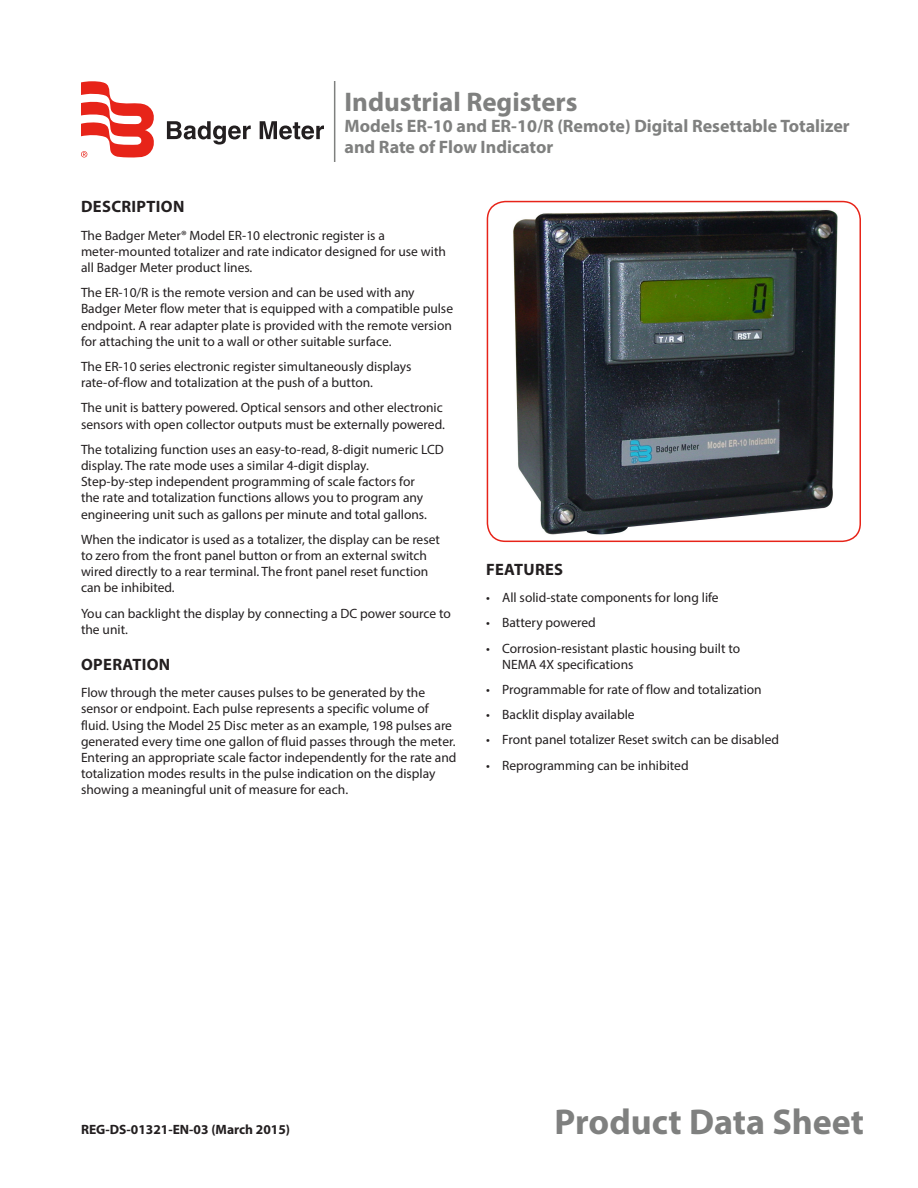
<style>
.page{position:relative;width:918px;height:1188px;background:#fff}
.page>*{position:absolute;margin:0;border:0;box-sizing:border-box;transform-origin:0 0}
.Cover_DocType{font:700 36px "Myriad Pro";color:#7f807f}
.Cover_ProdName_1st_L{font:700 27px "Myriad Pro";color:#7f807f}
.Cover_ProdName_2nd_L{font:700 18px/21px "Myriad Pro";color:#7f807f}
.Heading_1{font:700 16.5px "Myriad Pro";letter-spacing:.02em;color:#231f20}
.Body{font:13.5px/16.2px "Myriad Pro";color:#231f20}
.Cover_Footer_Left_1s{font:700 13.5px "Myriad Pro";color:#231f20}
</style>
<div class="page">
<img style="left:487px;top:202px;width:373px;height:339px">
<div style="left:487px;top:201px;width:374px;height:341px;border:2px solid #e72419;border-radius:18px"></div>
<hr style="left:334px;top:81px;width:1px;height:81px;background:#7f807f">
<svg style="left:167px;top:121px;width:84px;height:24px"></svg>
<svg style="left:260px;top:121px;width:64px;height:18px"></svg>
<svg style="left:81px;top:81px;width:73px;height:76px"></svg>
<p class="Cover_ProdName_1st_L" style="left:345px;top:84px;width:235px">Industrial Registers</p>
<p class="Cover_ProdName_2nd_L" style="left:345px;top:114px;width:507px">Models ER-10 and ER-10/R (Remote) Digital Resettable Totalizer and Rate of Flow Indicator</p>
<p class="Heading_1" style="left:81px;top:196px;width:105px">DESCRIPTION</p>
<p class="Body" style="left:81px;top:227px;width:366px">The Badger Meter® Model ER-10 electronic register is a meter-mounted totalizer and rate indicator designed for use with all Badger Meter product lines.</p>
<p class="Body" style="left:81px;top:284px;width:374px">The ER-10/R is the remote version and can be used with any Badger Meter flow meter that is equipped with a compatible pulse endpoint. A rear adapter plate is provided with the remote version for attaching the unit to a wall or other suitable surface.</p>
<p class="Body" style="left:81px;top:358px;width:332px">The ER-10 series electronic register simultaneously displays rate-of-flow and totalization at the push of a button.</p>
<p class="Body" style="left:81px;top:400px;width:365px">The unit is battery powered. Optical sensors and other electronic sensors with open collector outputs must be externally powered.</p>
<p class="Body" style="left:81px;top:441px;width:364px">The totalizing function uses an easy-to-read, 8-digit numeric LCD display. The rate mode uses a similar 4-digit display.<br>Step-by-step independent programming of scale factors for<br>the rate and totalization functions allows you to program any engineering unit such as gallons per minute and total gallons.</p>
<p class="Body" style="left:81px;top:531px;width:360px">When the indicator is used as a totalizer, the display can be reset to zero from the front panel button or from an external switch wired directly to a rear terminal. The front panel reset function can be inhibited.</p>
<p class="Body" style="left:81px;top:605px;width:371px">You can backlight the display by connecting a DC power source to the unit.</p>
<p class="Heading_1" style="left:81px;top:654px;width:91px">OPERATION</p>
<p class="Body" style="left:81px;top:684px;width:377px">Flow through the meter causes pulses to be generated by the sensor or endpoint. Each pulse represents a specific volume of fluid. Using the Model 25 Disc meter as an example, 198 pulses are generated every time one gallon of fluid passes through the meter.<br>Entering an appropriate scale factor independently for the rate and totalization modes results in the pulse indication on the display showing a meaningful unit of measure for each.</p>
<p class="Heading_1" style="left:486px;top:558px;width:79px">FEATURES</p>
<p class="Body" style="left:486px;top:589px;width:234px">• All solid-state components for long life</p>
<p class="Body" style="left:486px;top:615px;width:111px">• Battery powered</p>
<p class="Body" style="left:502px;top:640px;width:240px;text-indent:-16px">• Corrosion-resistant plastic housing built to<br>NEMA 4X specifications</p>
<p class="Body" style="left:486px;top:681px;width:277px">• Programmable for rate of flow and totalization</p>
<p class="Body" style="left:486px;top:706px;width:150px">• Backlit display available</p>
<p class="Body" style="left:486px;top:732px;width:295px">• Front panel totalizer Reset switch can be disabled</p>
<p class="Body" style="left:486px;top:757px;width:204px">• Reprogramming can be inhibited</p>
<p class="Cover_Footer_Left_1s" style="left:81px;top:1121px;width:211px">REG-DS-01321-EN-03 (March 2015)</p>
<p class="Cover_DocType" style="left:555px;top:1098px;width:311px">Product Data Sheet</p>
</div>
